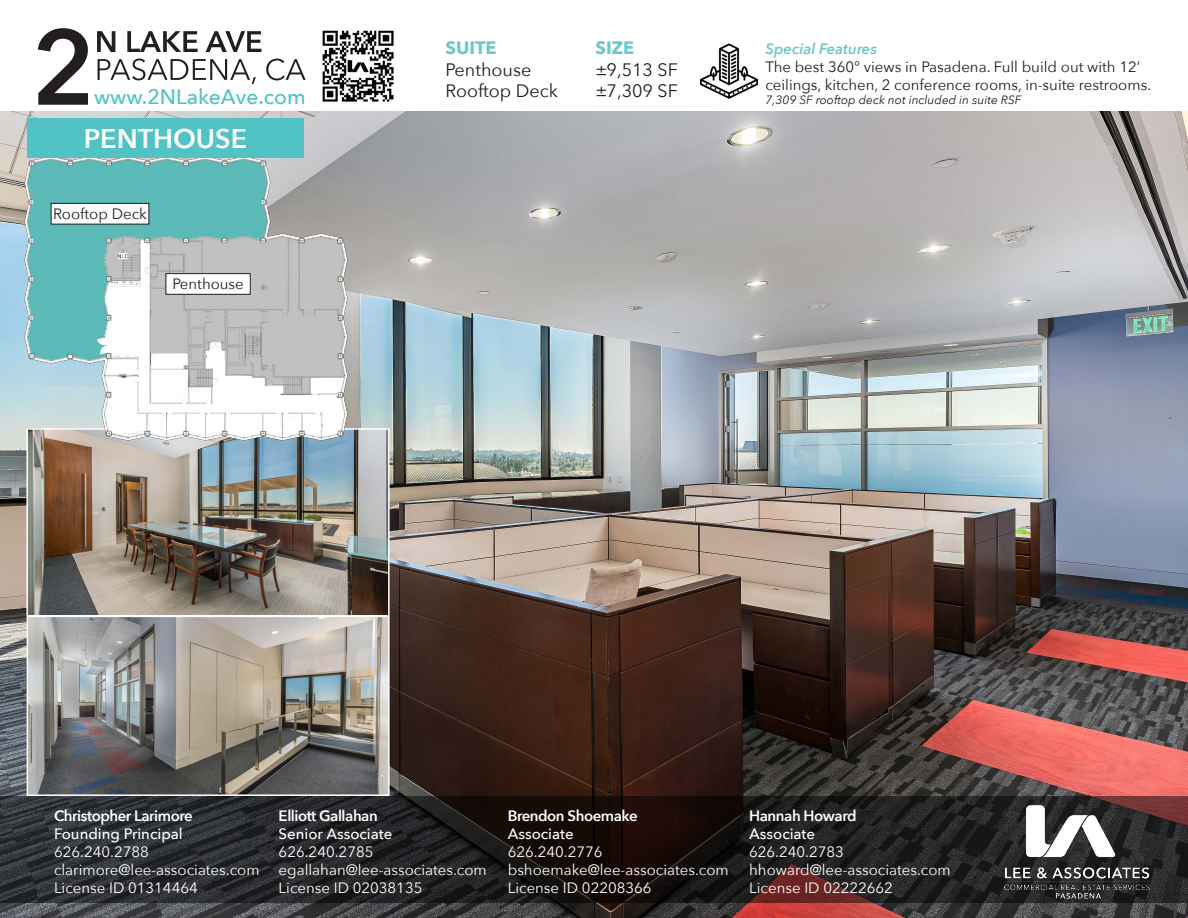
<style>
.page{position:relative;width:1188px;height:918px;background:#fff}
.page>*{position:absolute;margin:0;border:0;box-sizing:border-box;transform-origin:0 0}
.t1{font:600 27px "Avenir Next";color:#fff}
.t2{font:500 21px "Avenir Next";color:#52c3c4}
.t3{font:18px "Avenir Next";color:#231f20}
.t4{font:700 18px "Avenir Next";color:#6dc9c4}
.t5{font:15px "Avenir Next";color:#fff}
.t6{font:15px/18px "Avenir Next";color:#231f20}
.t7{font:600 15px/18px "Avenir Next";letter-spacing:-.03em;color:#fff}
.t8{font:italic 600 15px "Avenir Next";color:#6dc9c4}
.t9{font:italic 12px "Avenir Next";color:#231f20}
.s1{font-weight:500}
</style>
<div class="page">
<svg style="left:98px;top:59px;width:208px;height:25px"></svg>
<svg style="left:97px;top:31px;width:164px;height:21px"></svg>
<svg style="left:38px;top:28px;width:50px;height:77px"></svg>
<img style="left:0;top:112px;width:1188px;height:806px">
<img style="left:29px;top:431px;width:358px;height:362px">
<div style="left:26px;top:428px;width:364px;height:189px;border:2px solid #fff"></div>
<div style="left:27px;top:616px;width:363px;height:180px;border:2px solid #fff"></div>
<img style="left:700px;top:43px;width:58px;height:56px">
<img style="left:24px;top:154px;width:325px;height:292px">
<div style="left:166px;top:274px;width:84px;height:20px;background:#fff"></div>
<div style="left:166px;top:273px;width:85px;height:22px;border:1px solid #231f20"></div>
<svg style="left:0;top:796px;width:1188px;height:106px;background:#232021"></svg>
<img style="left:1004px;top:805px;width:147px;height:96px">
<div style="left:27px;top:118px;width:277px;height:40px;background:#52c3c4"></div>
<img style="left:322px;top:30px;width:72px;height:72px">
<div style="left:51px;top:203px;width:98px;height:21px;background:#fff"></div>
<div style="left:51px;top:203px;width:98px;height:21px;border:1px solid #231f20"></div>
<h2 class="t2" style="left:94px;top:79px;width:213px">www.2NLakeAve.com</h2>
<p class="t1" style="left:84px;top:115px;width:165px">PENTHOUSE</p>
<p class="t6" style="left:53px;top:204px;width:95px">Rooftop Deck</p>
<p class="t6" style="left:172px;top:274px;width:73px">Penthouse</p>
<p class="t4" style="left:446px;top:32px;width:53px">SUITE</p>
<p class="t4" style="left:595px;top:32px;width:40px">SIZE</p>
<p class="t3" style="left:446px;top:54px;width:87px">Penthouse</p>
<p class="t3" style="left:595px;top:54px;width:84px">±9,513 SF</p>
<p class="t3" style="left:446px;top:76px;width:114px">Rooftop Deck</p>
<p class="t3" style="left:595px;top:76px;width:84px">±7,309 SF</p>
<p class="t8" style="left:765px;top:36px;width:113px">Special Features</p>
<p class="t6" style="left:765px;top:57px;width:387px">The best 360° views in Pasadena. Full build out with 12’ ceilings, kitchen, 2 conference rooms, in-suite restrooms.</p>
<p class="t9" style="left:765px;top:90px;width:258px">7,309 SF rooftop deck not included in suite RSF</p>
<p class="t7" style="left:54px;top:806px;width:140px">Christopher Larimore<br><span class="s1">Founding Principal</span></p>
<p class="t5" style="left:54px;top:839px;width:96px">626.240.2788</p>
<p class="t5" style="left:54px;top:857px;width:207px">clarimore@lee-associates.com</p>
<p class="t5" style="left:54px;top:875px;width:145px">License ID 01314464</p>
<p class="t7" style="left:279px;top:806px;width:115px">Elliott Gallahan<br><span class="s1">Senior Associate</span></p>
<p class="t5" style="left:279px;top:839px;width:96px">626.240.2785</p>
<p class="t5" style="left:279px;top:857px;width:210px">egallahan@lee-associates.com</p>
<p class="t5" style="left:279px;top:875px;width:145px">License ID 02038135</p>
<p class="t7" style="left:508px;top:806px;width:131px">Brendon Shoemake<br><span class="s1">Associate</span></p>
<p class="t5" style="left:508px;top:839px;width:96px">626.240.2776</p>
<p class="t5" style="left:508px;top:857px;width:223px">bshoemake@lee-associates.com</p>
<p class="t5" style="left:508px;top:875px;width:145px">License ID 02208366</p>
<p class="t7" style="left:749px;top:806px;width:109px">Hannah Howard<br><span class="s1">Associate</span></p>
<p class="t5" style="left:749px;top:839px;width:96px">626.240.2783</p>
<p class="t5" style="left:749px;top:857px;width:203px">hhoward@lee-associates.com</p>
<p class="t5" style="left:749px;top:875px;width:145px">License ID 02222662</p>
</div>
